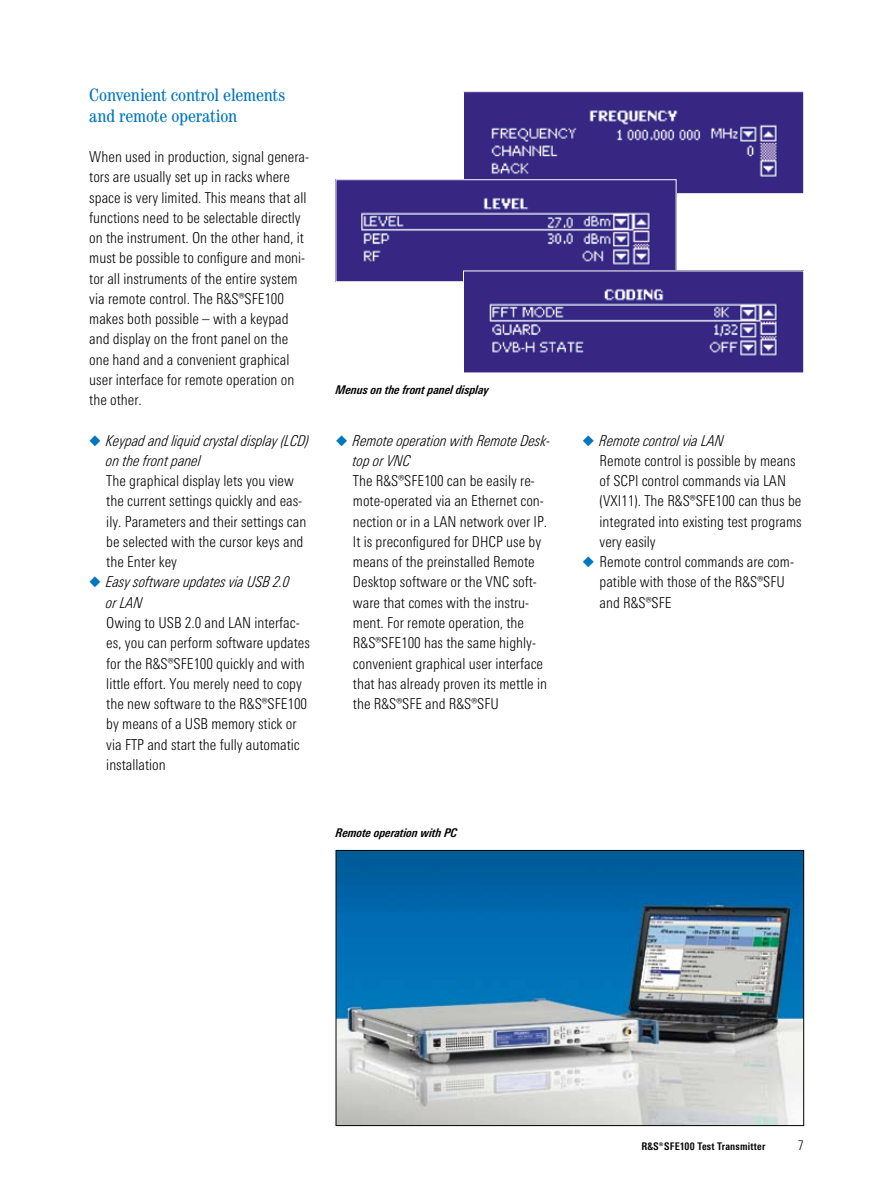
<style>
.page{position:relative;width:893px;height:1191px;background:#fff}
.page>*{position:absolute;margin:0;border:0;box-sizing:border-box;transform-origin:0 0}
.t1{font:condensed 18px/20.2px "Century";letter-spacing:-.01em;color:#0076bd}
.t2{font:300 15px/20.2px "RS Univers Cond";color:#000}
.t3{font:italic 300 15px/20.2px "RS Univers Cond";color:#000}
.t4{font:italic 700 12px "RS Univers Cond";color:#000}
.t5{font:700 10.5px "RS Univers Cond";letter-spacing:.02em;color:#000}
.s1{color:#0076bd}
.s2{font-style:italic}
</style>
<div class="page">
<img style="left:465px;top:93px;width:337px;height:99px">
<div style="left:463px;top:91px;width:341px;height:103px;border:1px solid #fff"></div>
<img style="left:338px;top:181px;width:336px;height:99px">
<div style="left:336px;top:179px;width:340px;height:103px;border:1px solid #fff"></div>
<img style="left:465px;top:272px;width:337px;height:99px">
<img style="left:338px;top:852px;width:464px;height:271px">
<div style="left:336px;top:850px;width:468px;height:275px;border:1px solid #000"></div>
<p class="t1" style="left:89px;top:85px;width:197px">Convenient control elements and remote operation</p>
<p class="t2" style="left:89px;top:147px;width:221px">When used in production, signal genera&shy;tors are usually set up in racks where space is very limited. This means that all functions need to be selectable directly on the instrument. On the other hand, it must be possible to configure and moni&shy;tor all instruments of the entire system via remote control. The R&amp;S®SFE100 makes both possible – with a keypad and display on the front panel on the one hand and a convenient graphical user interface for remote operation on the other.</p>
<p class="t3" style="left:106px;top:430px;width:204px;text-indent:-17px"><span class="s1">◆</span> Keypad and liquid crystal display (LCD) on the front panel</p>
<p class="t2" style="left:106px;top:471px;width:202px">The graphical display lets you view the current settings quickly and eas&shy;ily. Parameters and their settings can be selected with the cursor keys and the Enter key</p>
<p class="t3" style="left:106px;top:572px;width:185px;text-indent:-17px"><span class="s1">◆</span> Easy software updates via USB 2.0 or LAN</p>
<p class="t2" style="left:106px;top:612px;width:205px">Owing to USB 2.0 and LAN interfac&shy;es, you can perform software updates for the R&amp;S®SFE100 quickly and with little effort. You merely need to copy the new software to the R&amp;S®SFE100 by means of a USB memory stick or via FTP and start the fully automatic installation</p>
<p class="t4" style="left:336px;top:382px;width:155px">Menus on the front panel display</p>
<p class="t3" style="left:353px;top:430px;width:199px;text-indent:-17px"><span class="s1">◆</span> Remote operation with Remote Desk&shy;top or VNC</p>
<p class="t2" style="left:353px;top:471px;width:196px">The R&amp;S®SFE100 can be easily re&shy;mote-operated via an Ethernet con&shy;nection or in a LAN network over IP.<br>It is preconfigured for DHCP use by means of the preinstalled Remote<br>Desktop software or the VNC soft&shy;ware that comes with the instru&shy;ment. For remote operation, the<br>R&amp;S®SFE100 has the same highly&shy;convenient graphical user interface that has already proven its mettle in the R&amp;S®SFE and R&amp;S®SFU</p>
<p class="t4" style="left:336px;top:826px;width:123px">Remote operation with PC</p>
<p class="t2" style="left:600px;top:430px;width:204px;text-indent:-17px"><span class="s1">◆</span> <span class="s2">Remote control via LAN<br></span>Remote control is possible by means of SCPI control commands via LAN (VXI11). The R&amp;S®SFE100 can thus be integrated into existing test programs very easily</p>
<p class="t2" style="left:600px;top:552px;width:196px;text-indent:-17px"><span class="s1">◆</span> Remote control commands are com&shy;patible with those of the R&amp;S®SFU and R&amp;S®SFE</p>
<p class="t5" style="left:641px;top:1139px;width:125px">¸SFE100 Test Transmitter</p>
</div>
